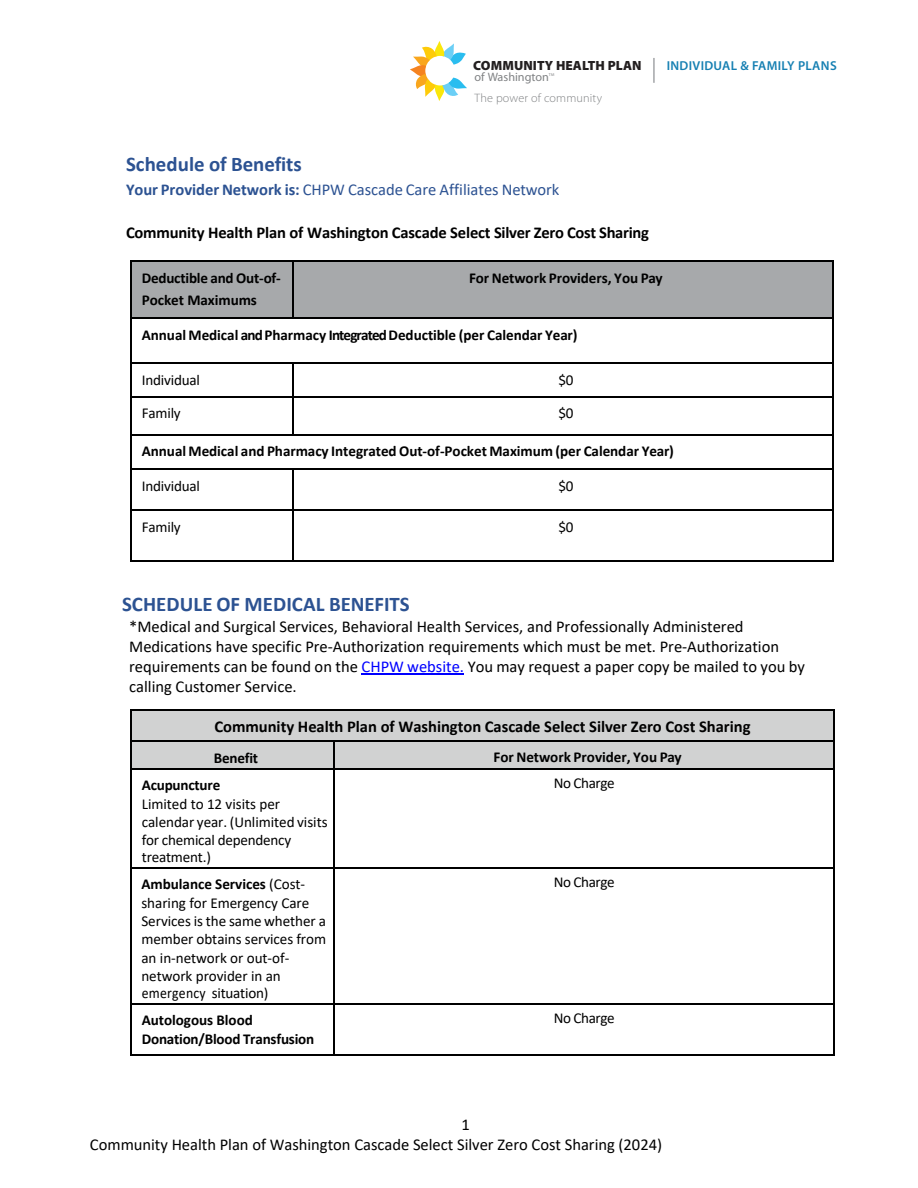
<style>
.page{position:relative;width:918px;height:1188px;background:#fff}
.page>*{position:absolute;margin:0;border:0;box-sizing:border-box;transform-origin:0 0}
.t1{font:700 20.85px "Calibri";color:#2c5292}
.Footnote{font:16.5px/20.1px "Calibri";color:#000}
.t2{font:700 16.5px "Calibri";letter-spacing:-.005em;color:#000}
.t3{font:16.5px "Calibri";color:#2c5292}
.t4{font:15.15px/18.1px "Calibri";letter-spacing:-.005em;color:#000}
.t5{font:700 15.15px/22.4px "Calibri";letter-spacing:-.005em;color:#000}
.t6{font:15.15px "Calibri";letter-spacing:-.03em;color:#000}
.t7{font:900 13.35px "Myriad Pro";letter-spacing:.005em;color:#231f20}
.t8{font:600 13.05px "Myriad Pro";letter-spacing:.025em;color:#157fb2}
.t9{font:300 12.15px "Myriad Pro";letter-spacing:.015em;color:#818385}
.t10{font:12.15px "Myriad Pro";color:#818385}
.t11{font:4.05px "Myriad Pro";color:#818385}
.s1{font-weight:700}
.s2{color:#00f}
</style>
<div class="page">
<svg style="left:410px;top:41px;width:57px;height:60px"></svg>
<hr style="left:653px;top:58px;width:2px;height:25px;background:#939598">
<div style="left:132px;top:262px;width:160px;height:56px;background:#a7a9ab"></div>
<div style="left:294px;top:262px;width:538px;height:56px;background:#a7a9ab"></div>
<hr style="left:132px;top:260px;width:160px;height:2px;background:#000">
<hr style="left:294px;top:260px;width:538px;height:2px;background:#000">
<hr style="left:131px;top:262px;width:1px;height:56px;background:#000">
<hr style="left:292px;top:262px;width:2px;height:56px;background:#000">
<hr style="left:832px;top:262px;width:1px;height:56px;background:#000">
<hr style="left:132px;top:318px;width:160px;height:1px;background:#000">
<hr style="left:294px;top:318px;width:538px;height:1px;background:#000">
<hr style="left:131px;top:319px;width:1px;height:44px;background:#000">
<hr style="left:832px;top:319px;width:1px;height:44px;background:#000">
<hr style="left:132px;top:363px;width:160px;height:1px;background:#000">
<hr style="left:294px;top:363px;width:538px;height:1px;background:#000">
<hr style="left:131px;top:364px;width:1px;height:33px;background:#000">
<hr style="left:292px;top:364px;width:2px;height:33px;background:#000">
<hr style="left:832px;top:364px;width:1px;height:33px;background:#000">
<hr style="left:132px;top:397px;width:160px;height:1px;background:#000">
<hr style="left:294px;top:397px;width:538px;height:1px;background:#000">
<hr style="left:131px;top:398px;width:1px;height:36px;background:#000">
<hr style="left:292px;top:398px;width:2px;height:36px;background:#000">
<hr style="left:832px;top:398px;width:1px;height:36px;background:#000">
<hr style="left:132px;top:434px;width:160px;height:2px;background:#000">
<hr style="left:294px;top:434px;width:538px;height:2px;background:#000">
<hr style="left:131px;top:436px;width:1px;height:33px;background:#000">
<hr style="left:832px;top:436px;width:1px;height:33px;background:#000">
<hr style="left:132px;top:469px;width:160px;height:1px;background:#000">
<hr style="left:294px;top:469px;width:538px;height:1px;background:#000">
<hr style="left:131px;top:470px;width:1px;height:39px;background:#000">
<hr style="left:292px;top:470px;width:2px;height:39px;background:#000">
<hr style="left:832px;top:470px;width:1px;height:39px;background:#000">
<hr style="left:132px;top:509px;width:160px;height:2px;background:#000">
<hr style="left:294px;top:509px;width:538px;height:2px;background:#000">
<hr style="left:131px;top:511px;width:1px;height:49px;background:#000">
<hr style="left:132px;top:560px;width:160px;height:1px;background:#000">
<hr style="left:292px;top:511px;width:2px;height:49px;background:#000">
<hr style="left:294px;top:560px;width:538px;height:1px;background:#000">
<hr style="left:832px;top:511px;width:1px;height:49px;background:#000">
<hr style="left:361px;top:674px;width:103px;height:1px;background:#00f">
<div style="left:132px;top:711px;width:701px;height:29px;background:#d1d2d2"></div>
<hr style="left:132px;top:710px;width:701px;height:1px;background:#000">
<div style="left:132px;top:742px;width:201px;height:26px;background:#d1d2d2"></div>
<div style="left:335px;top:742px;width:498px;height:26px;background:#d1d2d2"></div>
<hr style="left:132px;top:740px;width:201px;height:2px;background:#000">
<hr style="left:335px;top:740px;width:498px;height:2px;background:#000">
<hr style="left:333px;top:742px;width:2px;height:26px;background:#000">
<svg style="left:131px;top:710px;width:1px;height:59px"></svg>
<hr style="left:132px;top:768px;width:201px;height:1px;background:#000">
<hr style="left:335px;top:768px;width:498px;height:1px;background:#000">
<svg style="left:833px;top:710px;width:1px;height:59px"></svg>
<hr style="left:131px;top:769px;width:1px;height:98px;background:#000">
<hr style="left:333px;top:769px;width:2px;height:98px;background:#000">
<hr style="left:833px;top:769px;width:1px;height:98px;background:#000">
<hr style="left:132px;top:867px;width:201px;height:1px;background:#000">
<hr style="left:335px;top:867px;width:498px;height:1px;background:#000">
<hr style="left:131px;top:868px;width:1px;height:135px;background:#000">
<hr style="left:333px;top:868px;width:2px;height:135px;background:#000">
<hr style="left:833px;top:868px;width:1px;height:135px;background:#000">
<hr style="left:132px;top:1003px;width:201px;height:1px;background:#000">
<hr style="left:335px;top:1003px;width:498px;height:1px;background:#000">
<hr style="left:131px;top:1004px;width:1px;height:50px;background:#000">
<hr style="left:132px;top:1054px;width:201px;height:2px;background:#000">
<hr style="left:333px;top:1004px;width:2px;height:50px;background:#000">
<hr style="left:335px;top:1054px;width:498px;height:2px;background:#000">
<hr style="left:833px;top:1004px;width:1px;height:50px;background:#000">
<p class="t7" style="left:473px;top:58px;width:170px">COMMUNITY HEALTH PLAN</p>
<p class="t10" style="left:475px;top:70px;width:76px">of Washington</p>
<p class="t11" style="left:549px;top:73px;width:7px">TM</p>
<p class="t9" style="left:475px;top:92px;width:129px">The power of community</p>
<p class="t8" style="left:667px;top:59px;width:172px">INDIVIDUAL &amp; FAMILY PLANS</p>
<h1 class="t1" style="left:126px;top:152px;width:177px">Schedule of Benefits</h1>
<p class="t3" style="left:126px;top:180px;width:435px"><span class="s1">Your Provider Network is:</span> CHPW Cascade Care Affiliates Network</p>
<p class="t2" style="left:126px;top:222px;width:524px">Community Health Plan of Washington Cascade Select Silver Zero Cost Sharing</p>
<p class="t5" style="left:142px;top:266px;width:141px">Deductible and Out-of-<br>Pocket Maximums</p>
<p class="t5" style="left:469px;top:266px;width:195px">For Network Providers, You Pay</p>
<p class="t5" style="left:142px;top:323px;width:437px">Annual Medical and Pharmacy IntegratedDeductible (per Calendar Year)</p>
<p class="t4" style="left:142px;top:371px;width:60px">Individual</p>
<p class="t4" style="left:558px;top:371px;width:17px">$0</p>
<p class="t4" style="left:142px;top:404px;width:41px">Family</p>
<p class="t4" style="left:558px;top:404px;width:17px">$0</p>
<p class="t5" style="left:142px;top:440px;width:534px">Annual Medical and Pharmacy Integrated Out-of-Pocket Maximum (per Calendar Year)</p>
<p class="t4" style="left:142px;top:477px;width:60px">Individual</p>
<p class="t4" style="left:558px;top:477px;width:17px">$0</p>
<p class="t4" style="left:142px;top:518px;width:41px">Family</p>
<p class="t4" style="left:558px;top:518px;width:17px">$0</p>
<h1 class="t1" style="left:122px;top:591px;width:289px">SCHEDULE OF MEDICAL BENEFITS</h1>
<p class="Footnote" style="left:129px;top:616px;width:677px">*Medical and Surgical Services, Behavioral Health Services, and Professionally Administered Medications have specific Pre-Authorization requirements which must be met. Pre-Authorization requirements can be found on the <span class="s2">CHPW website.</span> You may request a paper copy be mailed to you by calling Customer Service.</p>
<p class="t2" style="left:214px;top:716px;width:538px">Community Health Plan of Washington Cascade Select Silver Zero Cost Sharing</p>
<p class="t5" style="left:214px;top:746px;width:46px">Benefit</p>
<p class="t5" style="left:494px;top:746px;width:190px">For Network Provider, You Pay</p>
<p class="t5" style="left:142px;top:774px;width:80px">Acupuncture</p>
<p class="t4" style="left:142px;top:795px;width:187px;line-height:17.7px">Limited to 12 visits per calendar year. (Unlimited visits for chemical dependency treatment.)</p>
<p class="t6" style="left:554px;top:774px;width:62px">No Charge</p>
<p class="t4" style="left:141px;top:875px;width:186px"><span class="s1">Ambulance Services</span> (Cost&shy;sharing for Emergency Care<br>Services is the same whether a member obtains services from an in-network or out-of&shy;network provider in an emergency situation)</p>
<p class="t6" style="left:554px;top:873px;width:62px">No Charge</p>
<p class="t5" style="left:142px;top:1011px;width:174px;line-height:18.3px">Autologous Blood<br>Donation/Blood Transfusion</p>
<p class="t6" style="left:554px;top:1009px;width:62px">No Charge</p>
<p class="Footnote" style="left:90px;top:1114px;width:574px;text-indent:372px">1<br>Community Health Plan of Washington Cascade Select Silver Zero Cost Sharing (2024)</p>
</div>
